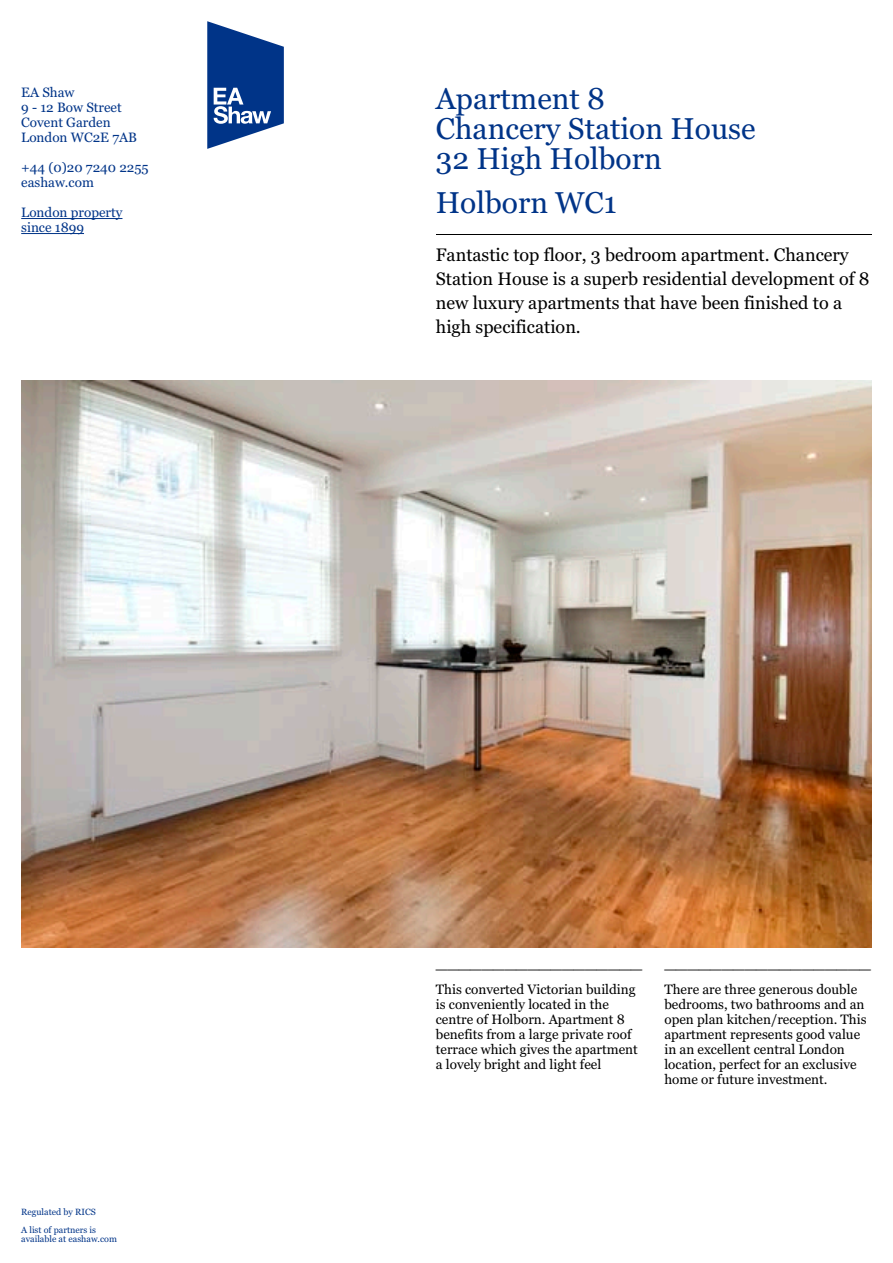
<style>
.page{position:relative;width:893px;height:1263px;background:#fff}
.page>*{position:absolute;margin:0;border:0;box-sizing:border-box;transform-origin:0 0}
.t1{font:30px/30px "Georgia";color:#003488}
.t2{font:18px/24px "Georgia";color:#000}
.t3{font:13.5px/15px "Georgia";color:#000}
.t4{font:13.5px/15px "Georgia";color:#003488}
.t5{font:11.55px "Arial MT Std";color:#000}
.t6{font:9px/17.5px "Georgia";color:#003488}
</style>
<div class="page">
<svg style="left:207px;top:21px;width:77px;height:128px"></svg>
<hr style="left:436px;top:234px;width:436px;height:1px;background:#000">
<hr style="left:21px;top:218px;width:101px;height:1px;background:#003488">
<hr style="left:21px;top:233px;width:63px;height:1px;background:#003488">
<img style="left:21px;top:381px;width:851px;height:567px">
<p class="t4" style="left:21px;top:85px;width:117px">EA Shaw<br>9 - 12 Bow Street<br>Covent Garden<br>London WC2E 7AB</p>
<p class="t4" style="left:21px;top:160px;width:129px">+44 (0)20 7240 2255 eashaw.com</p>
<p class="t4" style="left:21px;top:205px;width:103px">London property since 1899</p>
<p class="t6" style="left:21px;top:1203px;width:76px">Regulated by RICS<br>A list of partners is</p>
<p class="t6" style="left:21px;top:1230px;width:97px">available at eashaw.com</p>
<h1 class="t1" style="left:436px;top:84px;width:321px">Apartment 8<br>Chancery Station House<br>32 High Holborn</h1>
<h1 class="t1" style="left:436px;top:187px;width:182px">Holborn WC1</h1>
<h2 class="t2" style="left:436px;top:243px;width:435px">Fantastic top floor, 3 bedroom apartment. Chancery Station House is a superb residential development of 8 new luxury apartments that have been finished to a high specification.</h2>
<p class="t5" style="left:436px;top:963px;width:208px">——————————————————</p>
<p class="t5" style="left:664px;top:963px;width:208px">——————————————————</p>
<p class="t3" style="left:436px;top:982px;width:203px">This converted Victorian building is conveniently located in the centre of Holborn. Apartment 8 benefits from a large private roof terrace which gives the apartment a lovely bright and light feel</p>
<p class="t3" style="left:664px;top:982px;width:204px">There are three generous double bedrooms, two bathrooms and an open plan kitchen/reception. This apartment represents good value in an excellent central London location, perfect for an exclusive home or future investment.</p>
</div>
